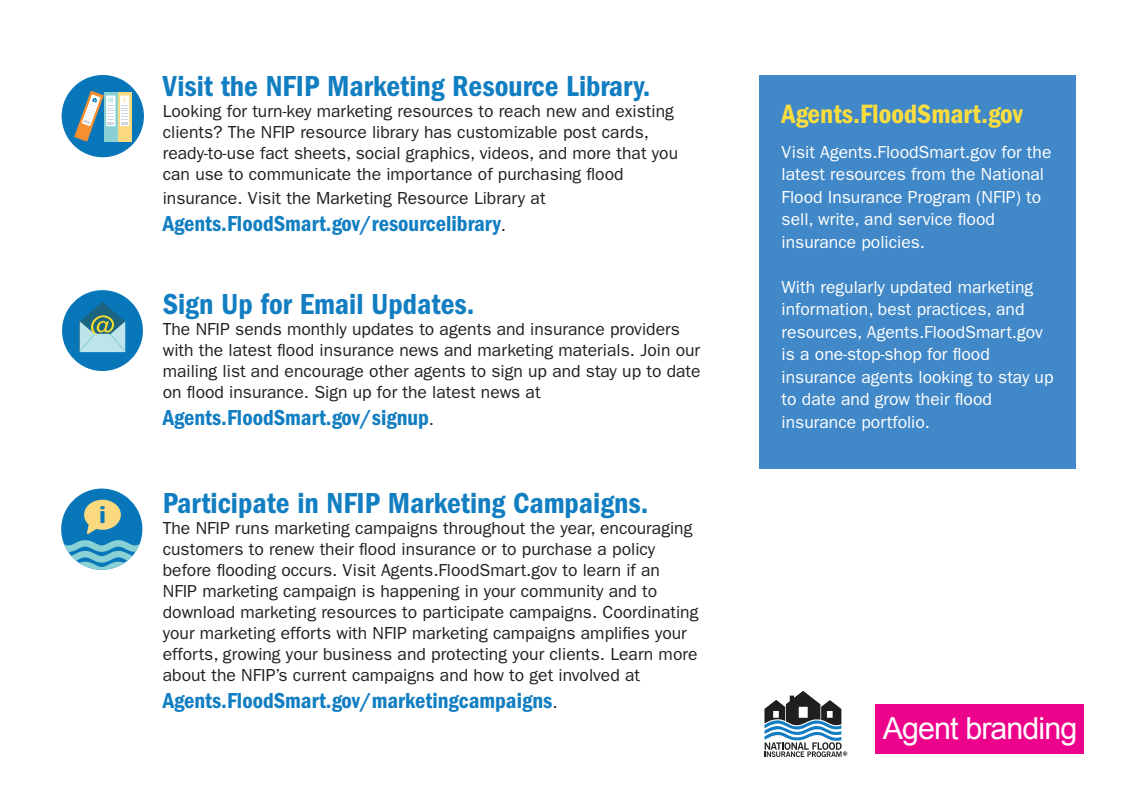
<style>
.page{position:relative;width:1125px;height:810px;background:#fff}
.page>*{position:absolute;margin:0;border:0;box-sizing:border-box;transform-origin:0 0}
.t1{font:30.5px "Arial";letter-spacing:-.03em;color:#fff}
.t2{font:30px "ITC Franklin Gothic Std Dm Cd";color:#127ec2}
.t3{font:27.5px "ITC Franklin Gothic Std Dm Cd";color:#fcdd3e}
.t4{font:22.5px "ITC Franklin Gothic Std Dm Cd";color:#127ec2}
.t5{font:17.5px/21px "ITC Franklin Gothic Std";color:#231f20}
.t6{font:17.5px/22.5px "ITC Franklin Gothic Std";color:#fff}
.s1{font-family:"ITC Franklin Gothic Std";font-size:17.5px;color:#231f20}
</style>
<div class="page">
<div style="left:759px;top:75px;width:317px;height:393px;background:#4188c8"></div>
<div style="left:62px;top:75px;width:82px;height:82px;background:#0877ba;border-radius:50%"></div>
<svg style="left:114px;top:92px;width:4px;height:50px"></svg>
<div style="left:106px;top:96px;width:9px;height:30px;background:#fff"></div>
<svg style="left:118px;top:92px;width:13px;height:50px"></svg>
<svg style="left:120px;top:96px;width:9px;height:30px"></svg>
<svg style="left:121px;top:98px;width:7px;height:26px"></svg>
<svg style="left:74px;top:91px;width:40px;height:51px"></svg>
<div style="left:62px;top:290px;width:81px;height:81px;background:#0877ba;border-radius:50%"></div>
<svg style="left:80px;top:302px;width:45px;height:50px"></svg>
<div style="left:61px;top:489px;width:81px;height:81px;background:#0877ba;border-radius:50%"></div>
<svg style="left:84px;top:500px;width:37px;height:34px"></svg>
<svg style="left:64px;top:540px;width:76px;height:30px"></svg>
<svg style="left:764px;top:691px;width:83px;height:66px"></svg>
<div style="left:875px;top:704px;width:209px;height:49px;background:#ed028c"></div>
<p class="t2" style="left:163px;top:69px;width:489px">Visit the NFIP Marketing Resource Library.</p>
<p class="t5" style="left:163px;top:101px;width:517px">Looking for turn-key marketing resources to reach new and existing clients? The NFIP resource library has customizable post cards, ready-to-use fact sheets, social graphics, videos, and more that you can use to communicate the importance of purchasing ˜ood</p>
<p class="t5" style="left:163px;top:188px;width:384px">insurance. Visit the Marketing Resource Library at</p>
<p class="t4" style="left:163px;top:211px;width:345px">Agents.FloodSmart.gov/resourcelibrary<span class="s1">.</span></p>
<p class="t2" style="left:163px;top:287px;width:313px">Sign Up for Email Updates.</p>
<p class="t5" style="left:163px;top:318px;width:539px">The NFIP sends monthly updates to agents and insurance providers with the latest ˜ood insurance news and marketing materials. Join our mailing list and encourage other agents to sign up and stay up to date on ˜ood insurance. Sign up for the latest news at</p>
<p class="t4" style="left:163px;top:404px;width:273px">Agents.FloodSmart.gov/signup<span class="s1">.</span></p>
<p class="t2" style="left:163px;top:486px;width:487px">Participate in NFIP Marketing Campaigns.</p>
<p class="t5" style="left:163px;top:518px;width:537px">The NFIP runs marketing campaigns throughout the year, encouraging customers to renew their ˜ood insurance or to purchase a policy before ˜ooding occurs. Visit Agents.FloodSmart.gov to learn if an NFIP marketing campaign is happening in your community and to download marketing resources to participate campaigns. Coordinating your marketing efforts with NFIP marketing campaigns ampliÿes your efforts, growing your business and protecting your clients. Learn more about the NFIP’s current campaigns and how to get involved at</p>
<p class="t4" style="left:163px;top:688px;width:396px">Agents.FloodSmart.gov/marketingcampaigns<span class="s1">.</span></p>
<p class="t3" style="left:782px;top:98px;width:242px">Agents.FloodSmart.gov</p>
<p class="t6" style="left:782px;top:141px;width:271px">Visit Agents.FloodSmart.gov for the latest resources from the National<br>Flood Insurance Program (NFIP) to sell, write, and service ˜ood insurance policies.</p>
<p class="t6" style="left:782px;top:276px;width:273px">With regularly updated marketing information, best practices, and resources, Agents.FloodSmart.gov is a one-stop-shop for ˜ood insurance agents looking to stay up to date and grow their ˜ood insurance portfolio.</p>
<p class="t1" style="left:883px;top:708px;width:196px">Agent branding</p>
</div>
